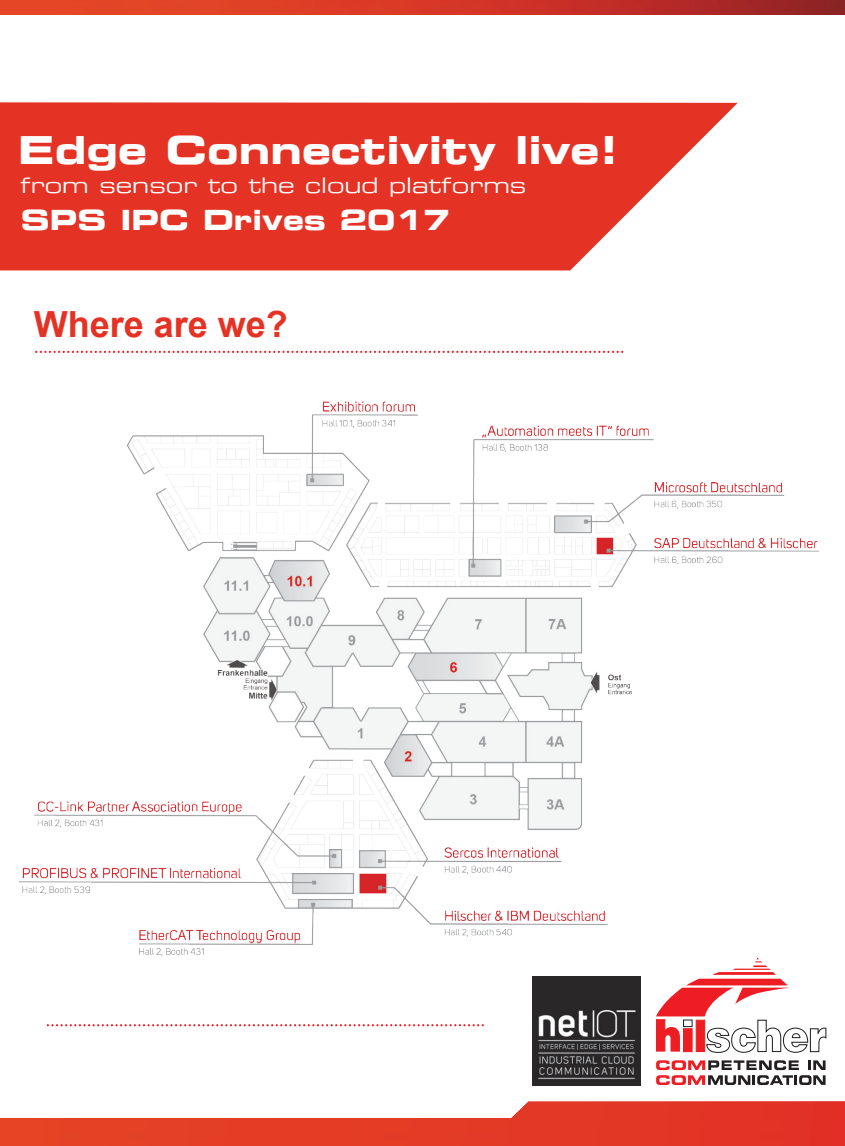
<style>
.page{position:relative;width:845px;height:1146px;background:#fff}
.page>*{position:absolute;margin:0;border:0;box-sizing:border-box;transform-origin:0 0}
.t1{font:38.8px "Eurostile LT Bold Extended Two";color:#fff}
.t2{font:700 36px "Arial";color:#e43325}
.t3{font:28px "Eurostile LT Bold Extended Two";color:#fff}
.t4{font:21.6px "Eurostile LT Extended Two";color:#fff}
</style>
<div class="page">
<img style="left:0;top:1101px;width:845px;height:44px">
<img style="left:0;top:0;width:845px;height:14px">
<svg style="left:656px;top:1023px;width:171px;height:30px"></svg>
<div style="left:683px;top:1019px;width:9px;height:7px;background:#fff"></div>
<svg style="left:656px;top:1060px;width:169px;height:24px"></svg>
<svg style="left:48px;top:1024px;width:436px;height:2px"></svg>
<img style="left:532px;top:1023px;width:109px;height:61px">
<svg style="left:0;top:102px;width:737px;height:168px;background:#e74a3e"></svg>
<img style="left:19px;top:350px;width:800px;height:673px">
<h1 class="t1" style="left:18px;top:135px;width:602px">Edge Connectivity live!</h1>
<p class="t4" style="left:20px;top:178px;width:508px">from sensor to the cloud platforms</p>
<p class="t3" style="left:21px;top:210px;width:431px">SPS IPC Drives 2017</p>
<h2 class="t2" style="left:34px;top:310px;width:256px">Where are we?</h2>
</div>
